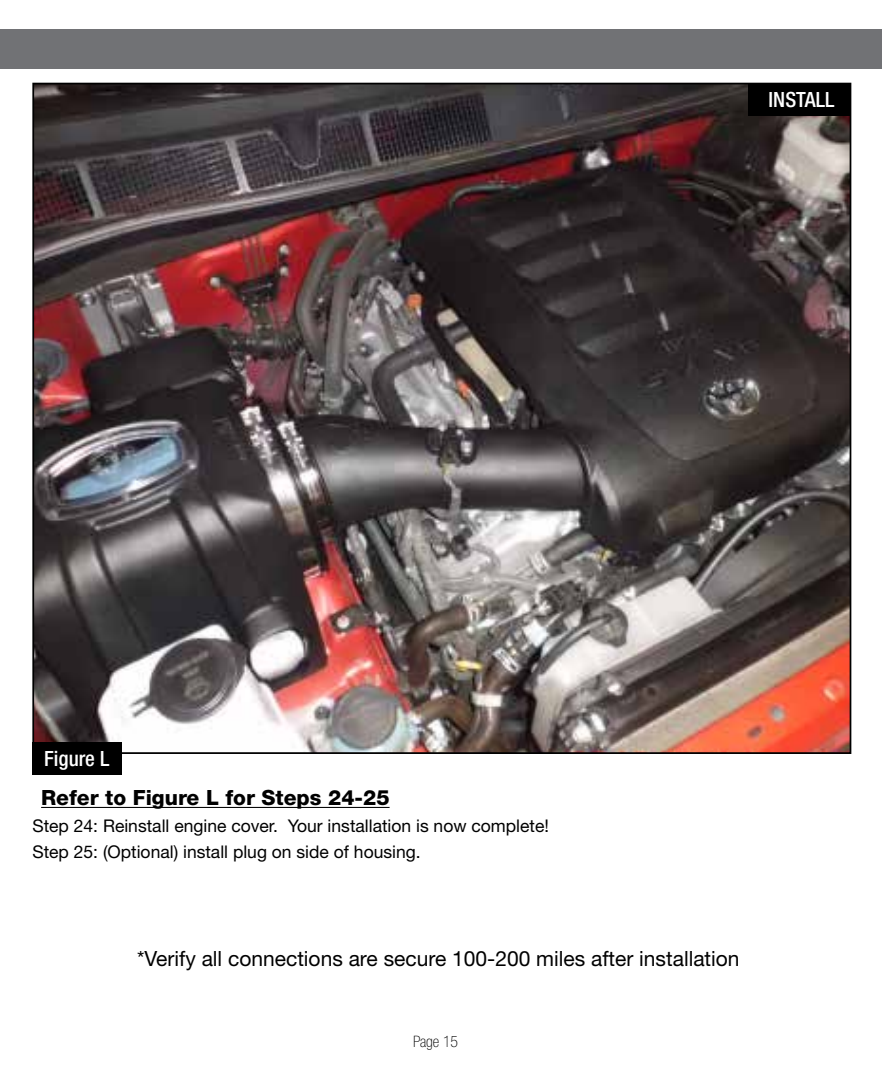
<style>
.page{position:relative;width:882px;height:1071px;background:#fff}
.page>*{position:absolute;margin:0;border:0;box-sizing:border-box;transform-origin:0 0}
.t1{font:21px "Helvetica Neue";color:#000}
.t2{font:800 21px "Helvetica Neue";color:#000}
.t3{font:500 condensed 21px "Helvetica Neue";color:#fff}
.t4{font:17.5px/26.2px "Helvetica Neue";color:#000}
.t5{font:100 condensed 15.75px "Helvetica Neue";color:#000}
</style>
<div class="page">
<div style="left:0;top:30px;width:882px;height:39px;background:#717275"></div>
<img style="left:35px;top:86px;width:813px;height:665px">
<hr style="left:41px;top:807px;width:349px;height:1px;background:#000">
<div style="left:32px;top:742px;width:90px;height:33px;background:#000"></div>
<div style="left:748px;top:83px;width:103px;height:33px;background:#000"></div>
<p class="t3" style="left:769px;top:87px;width:67px">INSTALL</p>
<p class="t3" style="left:44px;top:746px;width:67px">Figure L</p>
<p class="t2" style="left:41px;top:785px;width:350px">Refer to Figure L for Steps 24-25</p>
<p class="t4" style="left:32px;top:812px;width:518px">Step 24: Reinstall engine cover. Your installation is now complete!<br>Step 25: (Optional) install plug on side of housing.</p>
<p class="t1" style="left:137px;top:946px;width:604px">*Verify all connections are secure 100-200 miles after installation</p>
<p class="t5" style="left:413px;top:1032px;width:47px">Page 15</p>
</div>
